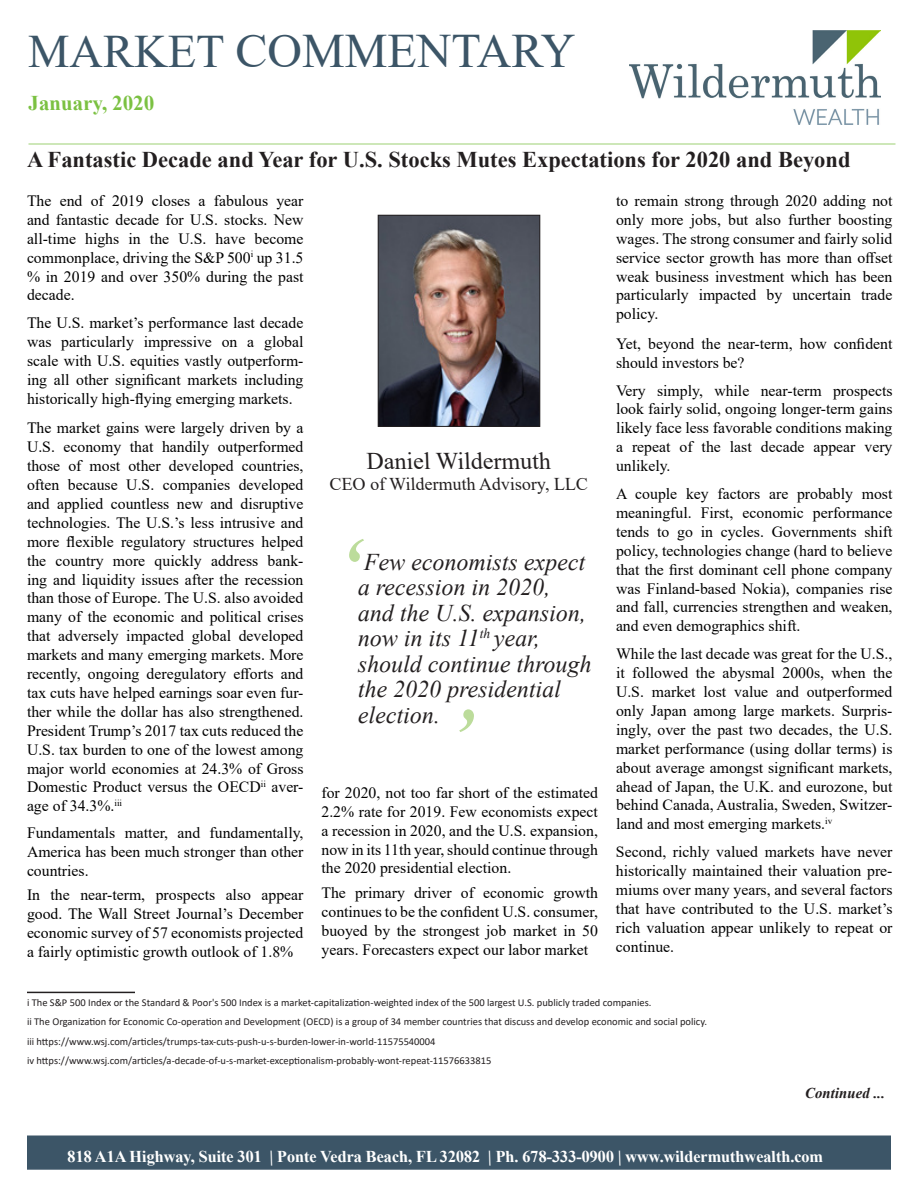
<style>
.page{position:relative;width:918px;height:1188px;background:#fff}
.page>*{position:absolute;margin:0;border:0;box-sizing:border-box;transform-origin:0 0}
.t1{font:italic 108px "Times New Roman";color:#bcdc9b}
.t2{font:italic 106.5px "Times New Roman";color:#bcdc9b}
.t3{font:48px "Times New Roman";color:#3c5567}
.t4{font:italic 24px/25.5px "Times New Roman";color:#231f20}
.t5{font:24px "Times New Roman";color:#231f20}
.t6{font:700 22.5px "Times New Roman";color:#231f20}
.t7{font:700 21px "Times New Roman";color:#7bc142}
.t8{font:18px "Times New Roman";color:#231f20}
.t9{font:700 16.5px "Times New Roman";color:#fff}
.Normal__Web{font:15.75px/18.9px "Times New Roman";color:#000;text-align:justify}
.t10{font:italic 700 15px "Times New Roman";color:#231f20}
.t11{font:10.5px "Calibri";color:#231f20}
.s1{font-size:46.5px}
</style>
<div class="page">
<hr style="left:28px;top:144px;width:868px;height:1px;background:#7bc142">
<img style="left:630px;top:30px;width:250px;height:95px">
<div style="left:27px;top:1136px;width:864px;height:34px;background:#3c5567;border:2px solid #3c5567"></div>
<hr style="left:27px;top:992px;width:108px;height:1px;background:#231f20">
<img style="left:380px;top:217px;width:158px;height:208px">
<div style="left:378px;top:215px;width:162px;height:212px;border:1px solid #231f20"></div>
<h3 class="t3" style="left:28px;top:17px;width:549px"><span class="s1">MARKET</span> COMMENTARY</h3>
<h3 class="t7" style="left:29px;top:88px;width:129px">January, 2020</h3>
<h3 class="t6" style="left:27px;top:144px;width:825px">A Fantastic Decade and Year for U.S. Stocks Mutes Expectations for 2020 and Beyond</h3>
<p class="Normal__Web" style="left:27px;top:191px;width:278px">The end of 2019 closes a fabulous year and fantastic decade for U.S. stocks. New all-time highs in the U.S. have become commonplace, driving the S&amp;P 500<sup>i</sup> up 31.5 % in 2019 and over 350% during the past decade.</p>
<p class="Normal__Web" style="left:27px;top:313px;width:278px">The U.S. market’s performance last decade was particularly impressive on a global scale with U.S. equities vastly outperform&shy;ing all other significant markets including historically high-flying emerging markets.</p>
<p class="Normal__Web" style="left:27px;top:418px;width:278px">The market gains were largely driven by a U.S. economy that handily outperformed those of most other developed countries, often because U.S. companies developed and applied countless new and disruptive technologies. The U.S.’s less intrusive and more flexible regulatory structures helped the country more quickly address bank&shy;ing and liquidity issues after the recession than those of Europe. The U.S. also avoided many of the economic and political crises that adversely impacted global developed markets and many emerging markets. More recently, ongoing deregulatory efforts and tax cuts have helped earnings soar even fur&shy;ther while the dollar has also strengthened.<br>President Trump’s 2017 tax cuts reduced the U.S. tax burden to one of the lowest among major world economies at 24.3% of Gross Domestic Product versus the OECD<sup>ii</sup> aver&shy;age of 34.3%.<sup>iii</sup></p>
<p class="Normal__Web" style="left:27px;top:822px;width:278px">Fundamentals matter, and fundamentally, America has been much stronger than other countries.</p>
<p class="Normal__Web" style="left:27px;top:885px;width:278px">In the near-term, prospects also appear good. The Wall Street Journal’s December economic survey of 57 economists projected a fairly optimistic growth outlook of 1.8%</p>
<p class="t11" style="left:27px;top:995px;width:626px">i The S&amp;P 500 Index or the Standard &amp; Poor's 500 Index is a market-capitalization-weighted index of the 500 largest U.S. publicly traded companies.</p>
<p class="t11" style="left:27px;top:1015px;width:682px">ii The Organization for Economic Co-operation and Development (OECD) is a group of 34 member countries that discuss and develop economic and social policy.</p>
<p class="t11" style="left:27px;top:1034px;width:410px">iii https://www.wsj.com/articles/trumps-tax-cuts-push-u-s-burden-lower-in-world-11575540004</p>
<p class="t11" style="left:27px;top:1053px;width:466px">iv https://www.wsj.com/articles/a-decade-of-u-s-market-exceptionalism-probably-wont-repeat-11576633815</p>
<p class="Normal__Web" style="left:616px;top:191px;width:278px">to remain strong through 2020 adding not only more jobs, but also further boosting wages. The strong consumer and fairly solid service sector growth has more than offset weak business investment which has been particularly impacted by uncertain trade policy.</p>
<p class="Normal__Web" style="left:616px;top:333px;width:278px">Yet, beyond the near-term, how confident should investors be?</p>
<p class="Normal__Web" style="left:616px;top:380px;width:278px">Very simply, while near-term prospects look fairly solid, ongoing longer-term gains likely face less favorable conditions making a repeat of the last decade appear very unlikely.</p>
<p class="Normal__Web" style="left:616px;top:484px;width:278px">A couple key factors are probably most meaningful. First, economic performance tends to go in cycles. Governments shift policy, technologies change (hard to believe that the first dominant cell phone company was Finland-based Nokia), companies rise and fall, currencies strengthen and weaken, and even demographics shift.</p>
<p class="Normal__Web" style="left:616px;top:644px;width:278px">While the last decade was great for the U.S., it followed the abysmal 2000s, when the U.S. market lost value and outperformed only Japan among large markets. Surpris&shy;ingly, over the past two decades, the U.S. market performance (using dollar terms) is about average amongst significant markets, ahead of Japan, the U.K. and eurozone, but behind Canada, Australia, Sweden, Switzer&shy;land and most emerging markets.<sup>iv</sup></p>
<p class="Normal__Web" style="left:616px;top:842px;width:278px">Second, richly valued markets have never historically maintained their valuation pre&shy;miums over many years, and several factors that have contributed to the U.S. market’s rich valuation appear unlikely to repeat or continue.</p>
<p class="t5" style="left:367px;top:444px;width:187px">Daniel Wildermuth</p>
<p class="t8" style="left:330px;top:471px;width:261px">CEO of Wildermuth Advisory, LLC</p>
<p class="t1" style="left:328px;top:502px;width:37px">‘</p>
<p class="t4" style="left:358px;top:549px;width:236px">Few economists expect a recession in 2020, and the U.S. expansion, now in its 11<sup>th</sup> year, should continue through the 2020 presidential election.</p>
<p class="t2" style="left:440px;top:673px;width:42px">’</p>
<p class="Normal__Web" style="left:321px;top:783px;width:278px">for 2020, not too far short of the estimated 2.2% rate for 2019. Few economists expect a recession in 2020, and the U.S. expansion, now in its 11th year, should continue through the 2020 presidential election.</p>
<p class="Normal__Web" style="left:321px;top:883px;width:278px">The primary driver of economic growth continues to be the confident U.S. consumer, buoyed by the strongest job market in 50 years. Forecasters expect our labor market</p>
<p class="t10" style="left:805px;top:1083px;width:82px">Continued ...</p>
<p class="t9" style="left:68px;top:1144px;width:758px">818 A1A Highway, Suite 301 | Ponte Vedra Beach, FL 32082 | Ph. 678-333-0900 | www.wildermuthwealth.com</p>
</div>
